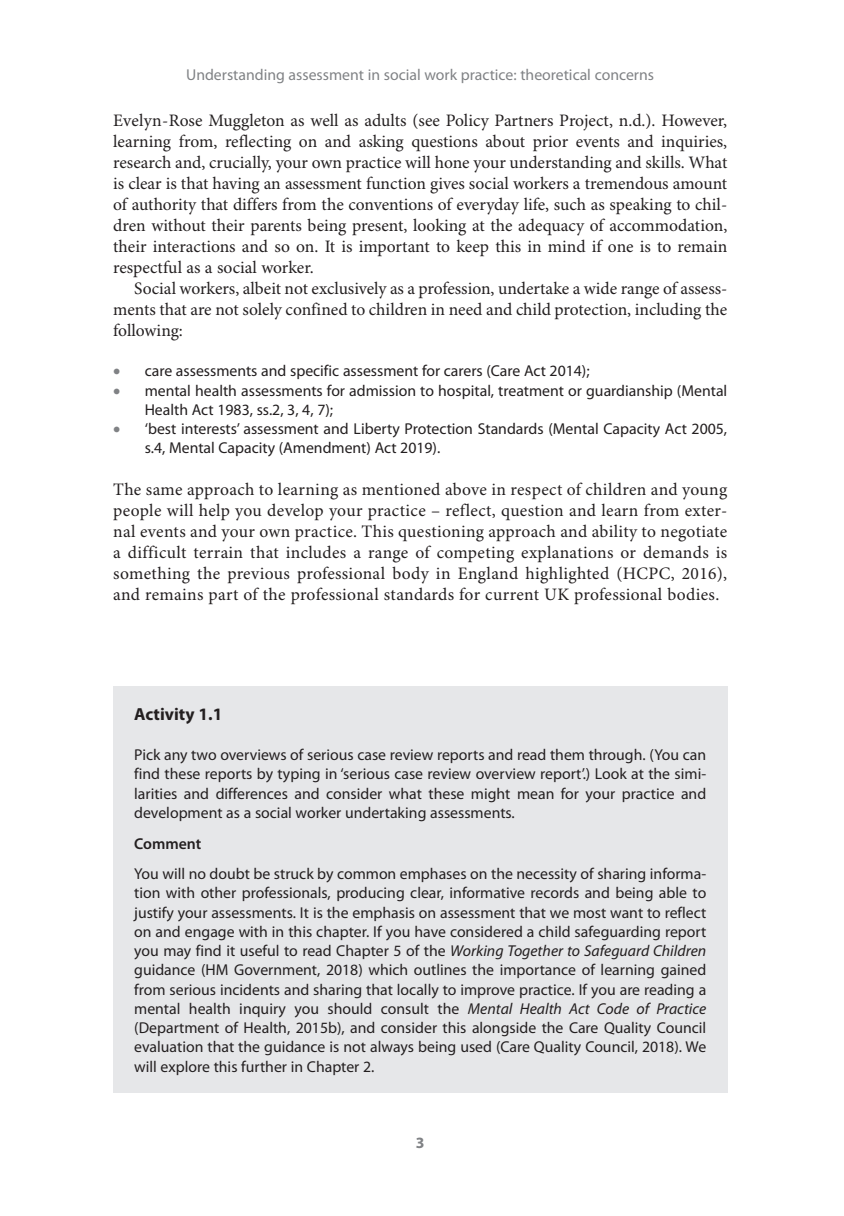
<style>
.page{position:relative;width:844px;height:1216px;background:#fff}
.page>*{position:absolute;margin:0;border:0;box-sizing:border-box;transform-origin:0 0}
.EEA{font:17.5px/21px "Minion Pro";letter-spacing:.005em;color:#231f20;text-align:justify}
.TEXT_IND{font:17.5px/21px "Minion Pro";color:#231f20;text-align:justify}
.BX4_TI{font:700 17.5px "Myriad Pro";color:#231f20}
.BX4_TEXT{font:15.75px/19.2px "Myriad Pro";color:#231f20}
.t1{font:15.75px "Myriad Pro";color:#808285}
.BX4_H1{font:600 15.75px "Myriad Pro";color:#231f20}
.t2{font:700 15.75px "Myriad Pro";color:#808285}
.s1{color:#808285}
.s2{font-style:italic}
</style>
<div class="page">
<div style="left:113px;top:686px;width:614px;height:406px;background:#e6e7e9"></div>
<p class="t1" style="left:186px;top:66px;width:469px">Understanding assessment in social work practice: theoretical concerns</p>
<p class="EEA" style="left:113px;top:111px;width:615px">Evelyn-Rose Muggleton as well as adults (see Policy Partners Project, n.d.). However, learning from, reflecting on and asking questions about prior events and inquiries, research and, crucially, your own practice will hone your understanding and skills. What is clear is that having an assessment function gives social workers a tremendous amount of authority that differs from the conventions of everyday life, such as speaking to chil&shy;dren without their parents being present, looking at the adequacy of accommodation, their interactions and so on. It is important to keep this in mind if one is to remain respectful as a social worker.</p>
<p class="TEXT_IND" style="left:113px;top:279px;width:615px;text-indent:21px">Social workers, albeit not exclusively as a profession, undertake a wide range of assess&shy;ments that are not solely confined to children in need and child protection, including the following:</p>
<p class="BX4_TEXT" style="left:113px;top:362px;width:478px"><span class="s1">•</span> care assessments and specific assessment for carers (Care Act 2014);</p>
<p class="BX4_TEXT" style="left:145px;top:381px;width:584px;text-indent:-32px"><span class="s1">•</span> mental health assessments for admission to hospital, treatment or guardianship (Mental<br>Health Act 1983, ss.2, 3, 4, 7);</p>
<p class="BX4_TEXT" style="left:145px;top:419px;width:584px;text-indent:-32px"><span class="s1">•</span> ‘best interests’ assessment and Liberty Protection Standards (Mental Capacity Act 2005, s.4, Mental Capacity (Amendment) Act 2019).</p>
<p class="EEA" style="left:113px;top:480px;width:615px">The same approach to learning as mentioned above in respect of children and young people will help you develop your practice – reflect, question and learn from exter&shy;nal events and your own practice. This questioning approach and ability to negotiate a difficult terrain that includes a range of competing explanations or demands is something the previous professional body in England highlighted (HCPC, 2016), and remains part of the professional standards for current UK professional bodies.</p>
<p class="BX4_TI" style="left:134px;top:704px;width:90px">Activity 1.1</p>
<p class="BX4_TEXT" style="left:134px;top:745px;width:573px;text-align:justify">Pick any two overviews of serious case review reports and read them through. (You can find these reports by typing in ‘serious case review overview report’.) Look at the simi&shy;larities and differences and consider what these might mean for your practice and development as a social worker undertaking assessments.</p>
<p class="BX4_H1" style="left:134px;top:834px;width:69px">Comment</p>
<p class="BX4_TEXT" style="left:134px;top:864px;width:573px;text-align:justify">You will no doubt be struck by common emphases on the necessity of sharing informa&shy;tion with other professionals, producing clear, informative records and being able to justify your assessments. It is the emphasis on assessment that we most want to reflect on and engage with in this chapter. If you have considered a child safeguarding report you may find it useful to read Chapter 5 of the <span class="s2">Working Together to Safeguard Children </span>guidance (HM Government, 2018) which outlines the importance of learning gained from serious incidents and sharing that locally to improve practice. If you are reading a mental health inquiry you should consult the <span class="s2">Mental Health Act Code of Practice </span>(Department of Health, 2015b), and consider this alongside the Care Quality Council evaluation that the guidance is not always being used (Care Quality Council, 2018). We will explore this further in Chapter 2.</p>
<p class="t2" style="left:416px;top:1134px;width:10px">3</p>
</div>
